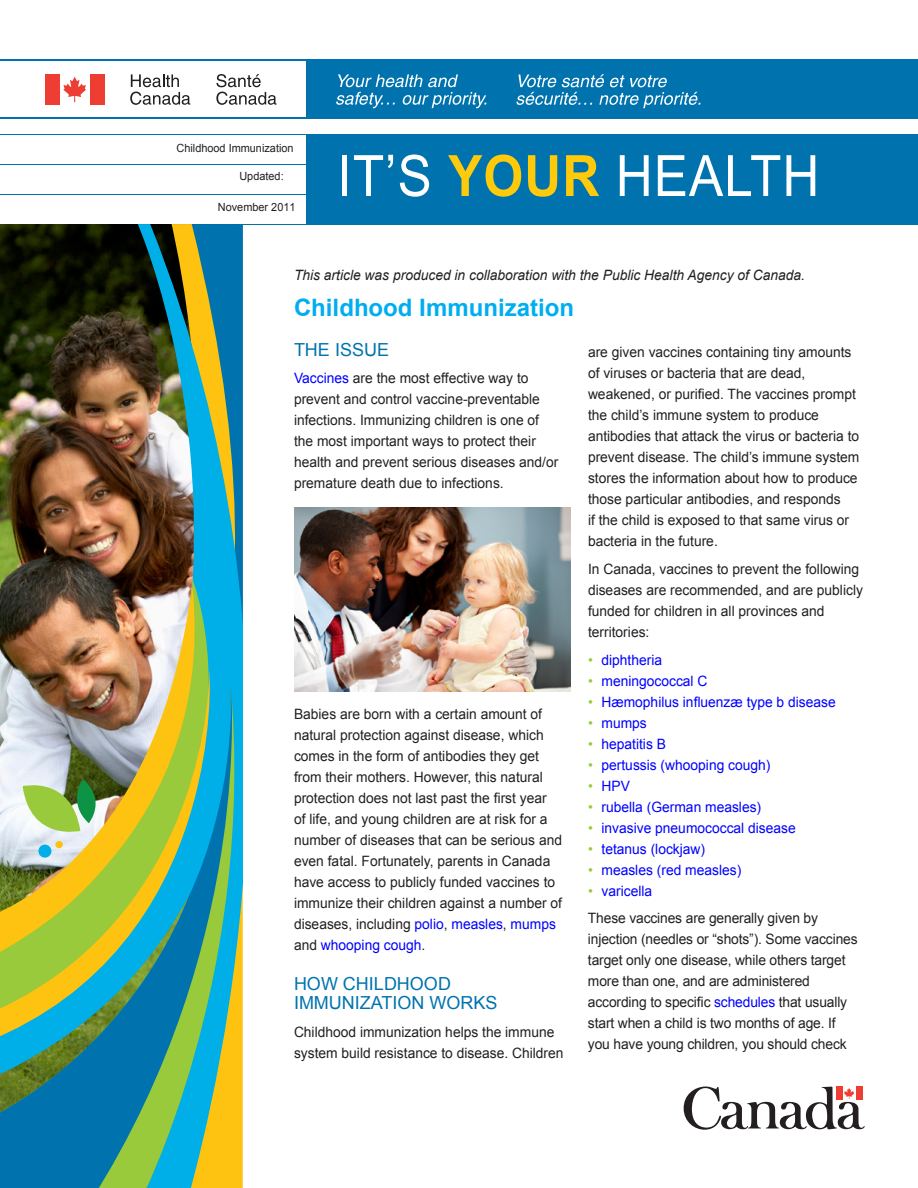
<style>
.page{position:relative;width:918px;height:1188px;background:#fff}
.page>*{position:absolute;margin:0;border:0;box-sizing:border-box;transform-origin:0 0}
.Masthead{font:57px "Arial";letter-spacing:.02em;color:#fff;scale:.9 1}
.t1{font:700 24px "Arial";color:#00aeef}
.Subheads{font:18px/19.5px "Arial";color:#0073ae}
.body_copy{font:14.25px/21px "Arial";color:#231f20}
.bullets_no_sp{font:14.25px "Arial";color:#00f}
.HC_PHAC_collaboratio{font:italic 14.25px "Arial";color:#231f20}
.bullets{font:14.25px "Arial";color:#00f}
.Colophone{font:11.25px "Arial";color:#231f20}
.Colophone-2{font:11.25px "Arial";color:#231f20}
.s1{font-weight:700;color:#feca0a}
.s2{color:#00f}
.s3{color:#99ca3b}
</style>
<div class="page">
<hr style="left:0;top:60px;width:307px;height:1px;background:#0073ae">
<hr style="left:0;top:118px;width:307px;height:1px;background:#0073ae">
<div style="left:306px;top:60px;width:612px;height:59px;background:#0073ae"></div>
<div style="left:45px;top:74px;width:15px;height:30px;background:#ee3e34"></div>
<svg style="left:63px;top:77px;width:23px;height:25px"></svg>
<div style="left:90px;top:74px;width:15px;height:30px;background:#ee3e34"></div>
<svg style="left:130px;top:74px;width:60px;height:31px"></svg>
<svg style="left:216px;top:74px;width:60px;height:31px"></svg>
<svg style="left:683px;top:1086px;width:182px;height:44px"></svg>
<div style="left:306px;top:134px;width:612px;height:91px;background:#0073ae"></div>
<hr style="left:0;top:134px;width:306px;height:1px;background:#0073ae">
<hr style="left:0;top:164px;width:306px;height:1px;background:#0073ae">
<hr style="left:0;top:194px;width:306px;height:1px;background:#0073ae">
<hr style="left:0;top:224px;width:306px;height:1px;background:#0073ae">
<svg style="left:336px;top:74px;width:150px;height:34px"></svg>
<svg style="left:516px;top:74px;width:185px;height:34px"></svg>
<img style="left:0;top:224px;width:243px;height:458px">
<svg style="left:0;top:580px;width:235px;height:102px;fill:#00aee8"></svg>
<svg style="left:0;top:1042px;width:90px;height:146px;fill:#0073ae"></svg>
<svg style="left:0;top:670px;width:228px;height:372px"></svg>
<svg style="left:90px;top:682px;width:153px;height:506px"></svg>
<img style="left:0;top:586px;width:220px;height:373px">
<img style="left:294px;top:507px;width:277px;height:184px">
<p class="Colophone" style="left:177px;top:142px;width:119px">Childhood Immunization</p>
<p class="Colophone" style="left:239px;top:170px;width:46px">Updated:</p>
<p class="Colophone-2" style="left:218px;top:199px;width:79px">November 2011</p>
<p class="Masthead" style="left:338px;top:144px;width:537px">IT’S <span class="s1">YOUR</span> HEALTH</p>
<p class="HC_PHAC_collaboratio" style="left:294px;top:267px;width:513px">This article was produced in collaboration with the Public Health Agency of Canada.</p>
<p class="t1" style="left:294px;top:294px;width:282px">Childhood Immunization</p>
<p class="Subheads" style="left:294px;top:340px;width:97px">THE ISSUE</p>
<p class="body_copy" style="left:294px;top:368px;width:266px"><span class="s2">Vaccines</span> are the most effective way to prevent and control vaccine-preventable infections. Immunizing children is one of the most important ways to protect their health and prevent serious diseases and/or premature death due to infections.</p>
<p class="body_copy" style="left:588px;top:342px;width:273px">are given vaccines containing tiny amounts of viruses or bacteria that are dead, weakened, or purified. The vaccines prompt the child’s immune system to produce antibodies that attack the virus or bacteria to prevent disease. The child’s immune system stores the information about how to produce those particular antibodies, and responds<br>if the child is exposed to that same virus or bacteria in the future.</p>
<p class="body_copy" style="left:588px;top:558px;width:277px">In Canada, vaccines to prevent the following diseases are recommended, and are publicly funded for children in all provinces and territories:</p>
<p class="bullets_no_sp" style="left:588px;top:652px;width:76px"><span class="s3">•</span> diphtheria</p>
<p class="bullets_no_sp" style="left:588px;top:673px;width:121px"><span class="s3">•</span> meningococcal C</p>
<p class="bullets_no_sp" style="left:588px;top:694px;width:249px"><span class="s3">•</span> Hæmophilus influenzæ type b disease</p>
<p class="bullets_no_sp" style="left:588px;top:715px;width:60px"><span class="s3">•</span> mumps</p>
<p class="bullets_no_sp" style="left:588px;top:736px;width:80px"><span class="s3">•</span> hepatitis B</p>
<p class="bullets_no_sp" style="left:588px;top:757px;width:184px"><span class="s3">•</span> pertussis (whooping cough)</p>
<p class="bullets_no_sp" style="left:588px;top:778px;width:43px"><span class="s3">•</span> HPV</p>
<p class="bullets_no_sp" style="left:588px;top:799px;width:175px"><span class="s3">•</span> rubella (German measles)</p>
<p class="bullets_no_sp" style="left:588px;top:820px;width:209px"><span class="s3">•</span> invasive pneumococcal disease</p>
<p class="bullets_no_sp" style="left:588px;top:841px;width:119px"><span class="s3">•</span> tetanus (lockjaw)</p>
<p class="bullets_no_sp" style="left:588px;top:862px;width:155px"><span class="s3">•</span> measles (red measles)</p>
<p class="bullets" style="left:588px;top:883px;width:66px"><span class="s3">•</span> varicella</p>
<p class="body_copy" style="left:588px;top:908px;width:271px">These vaccines are generally given by injection (needles or “shots”). Some vaccines target only one disease, while others target more than one, and are administered according to specific <span class="s2">schedules</span> that usually start when a child is two months of age. If you have young children, you should check</p>
<p class="body_copy" style="left:294px;top:704px;width:270px">Babies are born with a certain amount of natural protection against disease, which comes in the form of antibodies they get from their mothers. However, this natural protection does not last past the first year<br>of life, and young children are at risk for a number of diseases that can be serious and even fatal. Fortunately, parents in Canada have access to publicly funded vaccines to immunize their children against a number of diseases, including <span class="s2">polio</span>, <span class="s2">measles</span>, <span class="s2">mumps </span>and <span class="s2">whooping cough</span>.</p>
<p class="Subheads" style="left:294px;top:974px;width:205px">HOW CHILDHOOD<br>IMMUNIZATION WORKS</p>
<p class="body_copy" style="left:294px;top:1022px;width:271px">Childhood immunization helps the immune system build resistance to disease. Children</p>
</div>
